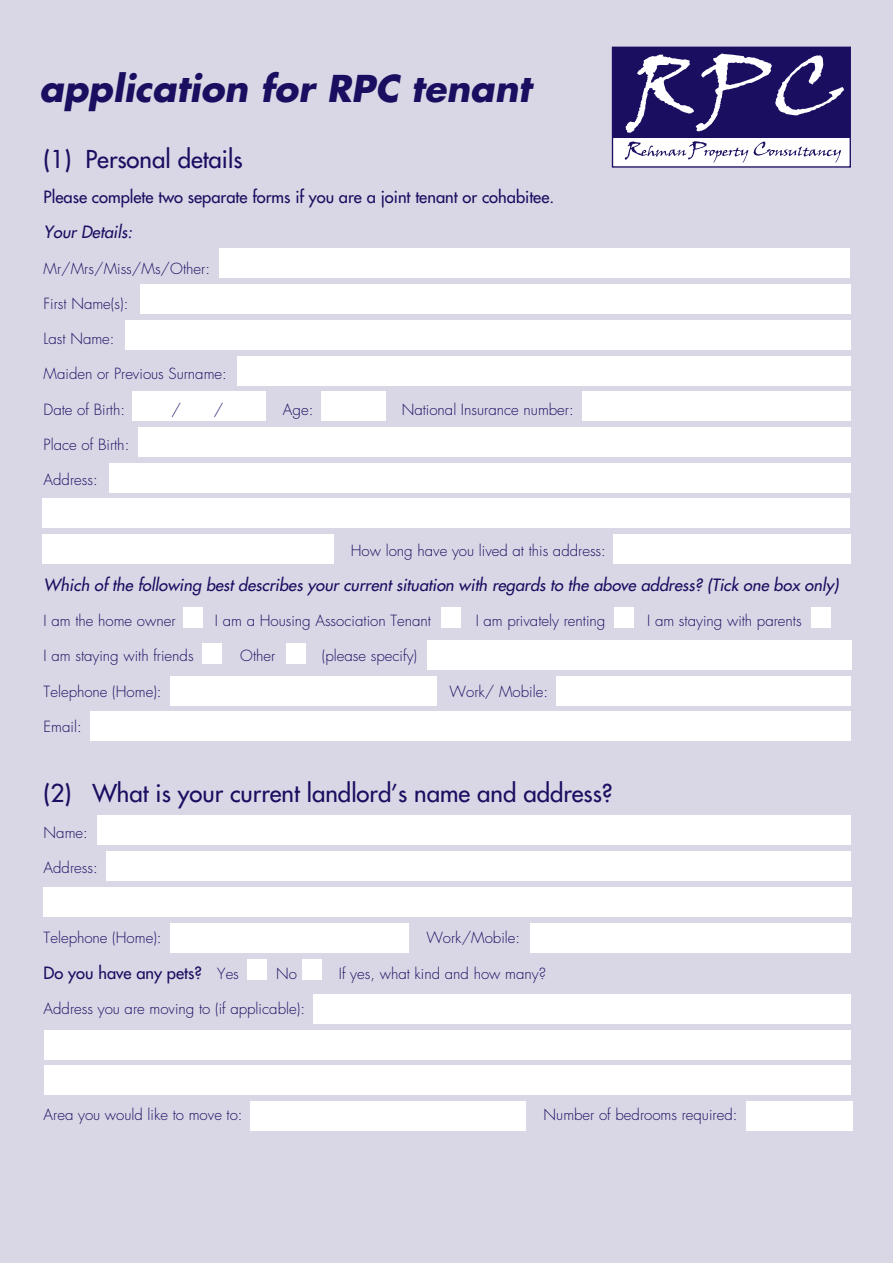
<style>
.page{position:relative;width:893px;height:1263px;background:#d9d7e6}
.page>*{position:absolute;margin:0;border:0;box-sizing:border-box;transform-origin:0 0}
.t1{font:italic 700 36px "Futura";color:#1a0e60}
.t2{font:24px "Futura";color:#1a0e60}
.t3{font:italic 16.5px "Futura";color:#1a0e60}
.t4{font:16.5px "Futura";color:#1a0e60}
.t5{font:300 15px "Futura";color:#1a0e60}
.s1{font-weight:300;font-size:15px}
</style>
<div class="page">
<div style="left:612px;top:47px;width:238px;height:120px;background:#fff"></div>
<div style="left:612px;top:47px;width:239px;height:121px;border:1px solid #1a0e60"></div>
<div style="left:612px;top:47px;width:238px;height:90px;background:#1a0e60"></div>
<svg style="left:625px;top:53px;width:219px;height:80px"></svg>
<svg style="left:625px;top:141px;width:216px;height:21px"></svg>
<div style="left:219px;top:248px;width:631px;height:30px;background:#fff"></div>
<div style="left:140px;top:284px;width:710px;height:30px;background:#fff"></div>
<div style="left:125px;top:320px;width:725px;height:30px;background:#fff"></div>
<div style="left:237px;top:356px;width:613px;height:29px;background:#fff"></div>
<div style="left:582px;top:391px;width:268px;height:30px;background:#fff"></div>
<div style="left:133px;top:391px;width:133px;height:30px;background:#fff"></div>
<div style="left:321px;top:391px;width:65px;height:30px;background:#fff"></div>
<div style="left:138px;top:427px;width:712px;height:30px;background:#fff"></div>
<div style="left:109px;top:463px;width:741px;height:29px;background:#fff"></div>
<div style="left:43px;top:498px;width:807px;height:30px;background:#fff"></div>
<div style="left:42px;top:534px;width:291px;height:30px;background:#fff"></div>
<div style="left:183px;top:607px;width:20px;height:21px;background:#fff"></div>
<div style="left:202px;top:643px;width:20px;height:20px;background:#fff"></div>
<div style="left:286px;top:643px;width:20px;height:20px;background:#fff"></div>
<div style="left:247px;top:959px;width:20px;height:21px;background:#fff"></div>
<div style="left:302px;top:959px;width:20px;height:21px;background:#fff"></div>
<div style="left:441px;top:607px;width:20px;height:21px;background:#fff"></div>
<div style="left:614px;top:607px;width:20px;height:21px;background:#fff"></div>
<div style="left:811px;top:607px;width:20px;height:21px;background:#fff"></div>
<div style="left:613px;top:534px;width:238px;height:30px;background:#fff"></div>
<div style="left:427px;top:640px;width:424px;height:30px;background:#fff"></div>
<div style="left:557px;top:676px;width:294px;height:29px;background:#fff"></div>
<div style="left:170px;top:676px;width:266px;height:29px;background:#fff"></div>
<div style="left:90px;top:711px;width:761px;height:30px;background:#fff"></div>
<div style="left:97px;top:815px;width:754px;height:30px;background:#fff"></div>
<div style="left:107px;top:851px;width:744px;height:30px;background:#fff"></div>
<div style="left:43px;top:887px;width:808px;height:30px;background:#fff"></div>
<div style="left:170px;top:923px;width:239px;height:29px;background:#fff"></div>
<div style="left:530px;top:923px;width:321px;height:29px;background:#fff"></div>
<div style="left:313px;top:994px;width:538px;height:30px;background:#fff"></div>
<div style="left:45px;top:1030px;width:806px;height:29px;background:#fff"></div>
<div style="left:45px;top:1065px;width:806px;height:30px;background:#fff"></div>
<div style="left:251px;top:1101px;width:275px;height:30px;background:#fff"></div>
<div style="left:746px;top:1101px;width:106px;height:30px;background:#fff"></div>
<h1 class="t1" style="left:39px;top:64px;width:494px">application for RPC tenant</h1>
<h2 class="t2" style="left:44px;top:143px;width:200px">(1) Personal details</h2>
<p class="t4" style="left:44px;top:186px;width:512px">Please complete two separate forms if you are a joint tenant or cohabitee.</p>
<p class="t3" style="left:44px;top:221px;width:90px">Your Details:</p>
<p class="t5" style="left:44px;top:258px;width:168px">Mr/Mrs/Miss/Ms/Other:</p>
<p class="t5" style="left:44px;top:294px;width:86px">First Name(s):</p>
<p class="t5" style="left:44px;top:329px;width:72px">Last Name:</p>
<p class="t5" style="left:44px;top:364px;width:185px">Maiden or Previous Surname:</p>
<p class="t5" style="left:44px;top:399px;width:83px">Date of Birth:</p>
<p class="t5" style="left:172px;top:399px;width:11px">/</p>
<p class="t5" style="left:214px;top:399px;width:11px">/</p>
<p class="t5" style="left:283px;top:399px;width:32px">Age:</p>
<p class="t5" style="left:402px;top:399px;width:174px">National Insurance number:</p>
<p class="t5" style="left:44px;top:435px;width:87px">Place of Birth:</p>
<p class="t5" style="left:44px;top:470px;width:56px">Address:</p>
<p class="t5" style="left:351px;top:540px;width:257px">How long have you lived at this address:</p>
<p class="t3" style="left:44px;top:574px;width:796px">Which of the following best describes your current situation with regards to the above address? (Tick one box only)</p>
<p class="t5" style="left:44px;top:611px;width:133px">I am the home owner</p>
<p class="t5" style="left:215px;top:611px;width:218px">I am a Housing Association Tenant</p>
<p class="t5" style="left:476px;top:611px;width:131px">I am privately renting</p>
<p class="t5" style="left:647px;top:611px;width:156px">I am staying with parents</p>
<p class="t5" style="left:44px;top:646px;width:152px">I am staying with friends</p>
<p class="t5" style="left:240px;top:646px;width:37px">Other</p>
<p class="t5" style="left:322px;top:646px;width:97px">(please specify)</p>
<p class="t5" style="left:44px;top:681px;width:119px">Telephone (Home):</p>
<p class="t5" style="left:450px;top:681px;width:100px">Work/ Mobile:</p>
<p class="t5" style="left:44px;top:717px;width:40px">Email:</p>
<h2 class="t2" style="left:44px;top:778px;width:571px">(2) What is your current landlord’s name and address?</h2>
<p class="t5" style="left:44px;top:822px;width:46px">Name:</p>
<p class="t5" style="left:44px;top:858px;width:56px">Address:</p>
<p class="t5" style="left:44px;top:928px;width:119px">Telephone (Home):</p>
<p class="t5" style="left:426px;top:928px;width:95px">Work/Mobile:</p>
<p class="t4" style="left:44px;top:962px;width:197px">Do you have any pets? <span class="s1">Yes</span></p>
<p class="t5" style="left:276px;top:963px;width:22px">No</p>
<p class="t5" style="left:339px;top:963px;width:209px">If yes, what kind and how many?</p>
<p class="t5" style="left:44px;top:999px;width:263px">Address you are moving to (if applicable):</p>
<p class="t5" style="left:44px;top:1104px;width:200px">Area you would like to move to:</p>
<p class="t5" style="left:544px;top:1104px;width:195px">Number of bedrooms required:</p>
</div>
